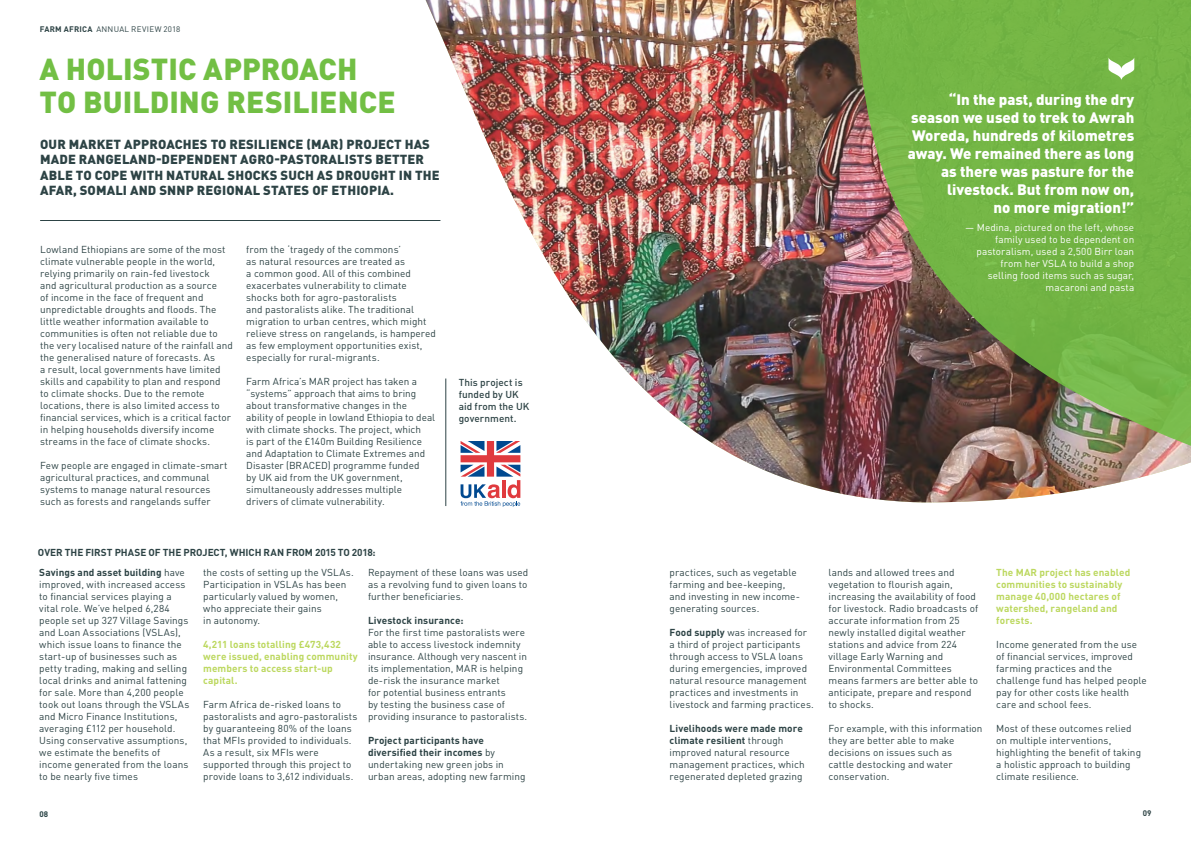
<style>
.page{position:relative;width:1191px;height:842px;background:#fff}
.page>*{position:absolute;margin:0;border:0;box-sizing:border-box;transform-origin:0 0}
.t1{font:900 30px/33px "DIN Pro";color:#72bf44}
.t2{font:900 15px/18px "DIN Pro";color:#fff;text-align:right}
.t3{font:900 13px/15.6px "DIN Pro";letter-spacing:.01em;color:#2d4345}
.t4{font:10px/12px "DIN Pro";letter-spacing:.005em;color:#2d4345}
.t5{font:700 10px/12px "DIN Pro";letter-spacing:.01em;color:#bcd85f}
.t6{font:10px/12px "DIN Pro";letter-spacing:.005em;color:#fff;text-align:right}
.t7{font:700 10px/20.6px "DIN Pro";letter-spacing:.005em;color:#2d4345}
.t8{font:500 10px/12px "DIN Pro";letter-spacing:.005em;color:#2d4345}
.t9{font:8px "DIN Pro";letter-spacing:.03em;color:#2d4345}
.t10{font:700 8px "DIN Pro";color:#274143}
.t11{font:700 8px "DIN Pro";color:#2d4345}
.s1{font-weight:700}
.s2{font-weight:400}
</style>
<div class="page">
<img style="left:425px;top:0;width:272px;height:503px">
<img style="left:697px;top:0;width:494px;height:503px">
<hr style="left:40px;top:220px;width:400px;height:1px;background:#2d4345">
<svg style="left:1108px;top:57px;width:26px;height:23px"></svg>
<div style="left:454px;top:435px;width:73px;height:78px;background:#fff"></div>
<svg style="left:460px;top:442px;width:60px;height:65px"></svg>
<hr style="left:445px;top:378px;width:1px;height:128px;background:#2d4345">
<p class="t9" style="left:40px;top:23px;width:142px"><span class="s1">FARM AFRICA</span> ANNUAL REVIEW 2018</p>
<h1 class="t1" style="left:39px;top:51px;width:358px">A HOLISTIC APPROACH<br>TO BUILDING RESILIENCE</h1>
<h3 class="t3" style="left:40px;top:136px;width:401px">OUR MARKET APPROACHES TO RESILIENCE (MAR) PROJECT HAS MADE RANGELAND-DEPENDENT AGRO-PASTORALISTS BETTER ABLE TO COPE WITH NATURAL SHOCKS SUCH AS DROUGHT IN THE AFAR, SOMALI AND SNNP REGIONAL STATES OF ETHIOPIA.</h3>
<p class="t4" style="left:40px;top:243px;width:194px">Lowland Ethiopians are some of the most climate vulnerable people in the world, relying primarily on rain-fed livestock<br>and agricultural production as a source<br>of income in the face of frequent and unpredictable droughts and floods. The little weather information available to communities is often not reliable due to the very localised nature of the rainfall and the generalised nature of forecasts. As<br>a result, local governments have limited skills and capability to plan and respond<br>to climate shocks. Due to the remote locations, there is also limited access to financial services, which is a critical factor in helping households diversify income streams in the face of climate shocks.</p>
<p class="t4" style="left:40px;top:459px;width:189px">Few people are engaged in climate-smart agricultural practices, and communal systems to manage natural resources such as forests and rangelands suffer</p>
<p class="t4" style="left:246px;top:243px;width:191px">from the ‘tragedy of the commons’<br>as natural resources are treated as<br>a common good. All of this combined exacerbates vulnerability to climate shocks both for agro-pastoralists<br>and pastoralists alike. The traditional migration to urban centres, which might relieve stress on rangelands, is hampered as few employment opportunities exist, especially for rural-migrants.</p>
<p class="t4" style="left:246px;top:375px;width:190px">Farm Africa’s MAR project has taken a “systems” approach that aims to bring about transformative changes in the ability of people in lowland Ethiopia to deal with climate shocks. The project, which<br>is part of the £140m Building Resilience and Adaptation to Climate Extremes and Disaster (BRACED) programme funded<br>by UK aid from the UK government, simultaneously addresses multiple drivers of climate vulnerability.</p>
<p class="t8" style="left:459px;top:376px;width:72px">This project is funded by UK aid from the UK government.</p>
<p class="t7" style="left:38px;top:541px;width:339px">OVER THE FIRST PHASE OF THE PROJECT, WHICH RAN FROM 2015 TO 2018:<br>Savings and asset building <span class="s2">have</span></p>
<p class="t4" style="left:39px;top:578px;width:152px">improved, with increased access to financial services playing a vital role. We’ve helped 6,284 people set up 327 Village Savings and Loan Associations (VSLAs), which issue loans to finance the start-up of businesses such as petty trading, making and selling local drinks and animal fattening for sale. More than 4,200 people took out loans through the VSLAs and Micro Finance Institutions, averaging £112 per household.<br>Using conservative assumptions, we estimate the benefits of income generated from the loans to be nearly five times</p>
<p class="t4" style="left:203px;top:566px;width:152px">the costs of setting up the VSLAs.<br>Participation in VSLAs has been particularly valued by women, who appreciate their gains<br>in autonomy.</p>
<p class="t5" style="left:203px;top:638px;width:156px">4,211 loans totalling £473,432 were issued, enabling community members to access start-up capital.</p>
<p class="t4" style="left:203px;top:698px;width:156px">Farm Africa de-risked loans to pastoralists and agro-pastoralists by guaranteeing 80% of the loans that MFIs provided to individuals.<br>As a result, six MFIs were supported through this project to provide loans to 3,612 individuals.</p>
<p class="t4" style="left:368px;top:566px;width:162px;text-align:justify">Repayment of these loans was used as a revolving fund to given loans to further beneficiaries.</p>
<p class="t7" style="left:368px;top:610px;width:97px">Livestock insurance:</p>
<p class="t4" style="left:368px;top:626px;width:161px">For the first time pastoralists were able to access livestock indemnity insurance. Although very nascent in its implementation, MAR is helping de-risk the insurance market<br>for potential business entrants<br>by testing the business case of providing insurance to pastoralists.</p>
<p class="t4" style="left:368px;top:734px;width:159px"><span class="s1">Project participants have diversified their incomes</span> by undertaking new green jobs in urban areas, adopting new farming</p>
<h2 class="t2" style="left:908px;top:90px;width:228px">“In the past, during the dry season we used to trek to Awrah<br>Woreda, hundreds of kilometres away. We remained there as long as there was pasture for the livestock. But from now on,<br>no more migration!”</h2>
<p class="t6" style="left:965px;top:221px;width:171px">— Medina, pictured on the left, whose family used to be dependent on pastoralism, used a 2,500 Birr loan from her VSLA to build a shop<br>selling food items such as sugar, macaroni and pasta</p>
<p class="t4" style="left:669px;top:566px;width:132px">practices, such as vegetable farming and bee-keeping, and investing in new income&shy;generating sources.</p>
<p class="t4" style="left:669px;top:626px;width:146px"><span class="s1">Food supply</span> was increased for a third of project participants through access to VSLA loans during emergencies, improved natural resource management practices and investments in livestock and farming practices.</p>
<p class="t4" style="left:669px;top:722px;width:137px"><span class="s1">Livelihoods were made more climate resilient</span> through improved natural resource management practices, which regenerated depleted grazing</p>
<p class="t4" style="left:828px;top:566px;width:151px">lands and allowed trees and vegetation to flourish again, increasing the availability of food for livestock. Radio broadcasts of accurate information from 25 newly installed digital weather stations and advice from 224 village Early Warning and<br>Environmental Committees means farmers are better able to anticipate, prepare and respond to shocks.</p>
<p class="t4" style="left:828px;top:722px;width:156px">For example, with this information they are better able to make decisions on issues such as<br>cattle destocking and water conservation.</p>
<p class="t5" style="left:996px;top:566px;width:136px">The MAR project has enabled communities to sustainably manage 40,000 hectares of watershed, rangeland and forests.</p>
<p class="t4" style="left:996px;top:638px;width:152px">Income generated from the use of financial services, improved farming practices and the challenge fund has helped people pay for other costs like health care and school fees.</p>
<p class="t4" style="left:996px;top:722px;width:146px">Most of these outcomes relied on multiple interventions, highlighting the benefit of taking a holistic approach to building climate resilience.</p>
<p class="t10" style="left:39px;top:808px;width:10px">08</p>
<p class="t11" style="left:1142px;top:808px;width:10px">09</p>
</div>
